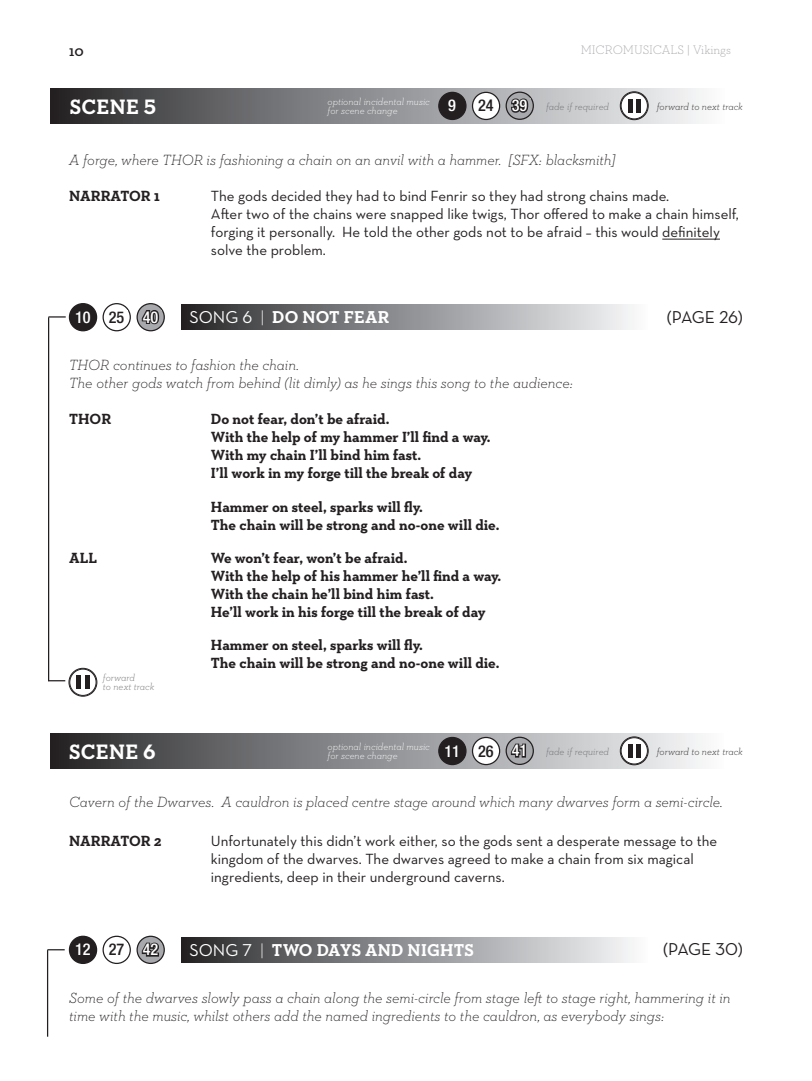
<style>
.page{position:relative;width:812px;height:1081px;background:#fff}
.page>*{position:absolute;margin:0;border:0;box-sizing:border-box;transform-origin:0 0}
.t1{font:700 21.25px "Neutraface Slab Text";letter-spacing:.01em;color:#fff}
.t2{font:700 17.5px "Neutraface Slab Text";letter-spacing:.01em;color:#fff}
.t3{font:17.5px "Neutraface Text";letter-spacing:-.035em;color:#231f20}
.t4{font:500 condensed 16.25px "Helvetica Neue";color:#fff}
.t5{font:italic 300 15px/18px "Neutraface Slab Text";color:#231f20}
.t6{font:700 15px/18px "Neutraface Slab Text";color:#231f20}
.t7{font:15px/18px "Neutraface Text";color:#231f20}
.t8{font:600 15px "Neutraface Slab Text";color:#231f20}
.t9{font:300 12.5px "Neutraface Slab Text";letter-spacing:-.005em;color:#a8a9ad}
.t10{font:italic 300 10px/8.8px "Neutraface Slab Text";letter-spacing:-.005em;color:#fff}
.t11{font:italic 300 10px "Neutraface Slab Text";color:#6b6b6e}
.t12{font:italic 300 10px "Neutraface Slab Text";letter-spacing:-.02em;color:#231f20}
.t13{font:italic 300 10px/8.8px "Neutraface Slab Text";letter-spacing:-.02em;color:#6c6d70}
.s1{font-family:"Helvetica Neue";font-weight:500;font-style:normal;font-stretch:condensed;font-size:16.25px;color:#231f20}
.s2{font-family:"Helvetica Neue";font-weight:500;font-style:normal;font-stretch:condensed;font-size:16.25px;color:#fff}
.s3{color:#231f20}
.s4{font-family:"Neutraface Text";font-weight:400}
.s5{font-weight:300}
</style>
<div class="page">
<div style="left:51px;top:89px;width:673px;height:34px;background:linear-gradient(to right,#2c2c2e,#f3f4f6)"></div>
<div style="left:181px;top:305px;width:466px;height:25px;background:linear-gradient(to right,#2a2a2d,#f9fbfd)"></div>
<div style="left:69px;top:304px;width:28px;height:27px;background:#231f20;border-radius:50%"></div>
<div style="left:69px;top:303px;width:28px;height:28px;border:1px solid #231f20;border-radius:50%"></div>
<svg style="left:103px;top:304px;width:27px;height:27px"></svg>
<div style="left:102px;top:303px;width:29px;height:28px;border:1px solid #231f20;border-radius:50%"></div>
<div style="left:106px;top:310px;width:21px;height:13px;background:#fff"></div>
<hr style="left:662px;top:239px;width:57px;height:1px;background:#231f20">
<div style="left:50px;top:733px;width:673px;height:35px;background:linear-gradient(to right,#2b2b2e,#f4f6f8)"></div>
<div style="left:181px;top:937px;width:466px;height:25px;background:linear-gradient(to right,#2a2a2d,#f9fbfd)"></div>
<div style="left:69px;top:936px;width:28px;height:27px;background:#231f20;border-radius:50%"></div>
<div style="left:69px;top:935px;width:28px;height:29px;border:1px solid #231f20;border-radius:50%"></div>
<svg style="left:103px;top:936px;width:27px;height:27px"></svg>
<div style="left:102px;top:935px;width:29px;height:29px;border:1px solid #231f20;border-radius:50%"></div>
<div style="left:106px;top:942px;width:21px;height:13px;background:#fff"></div>
<svg style="left:137px;top:304px;width:27px;height:27px"></svg>
<div style="left:136px;top:303px;width:29px;height:28px;border:1px solid #231f20;border-radius:50%"></div>
<div style="left:140px;top:310px;width:21px;height:13px;background:#a8a9ad"></div>
<svg style="left:140px;top:304px;width:20px;height:21px"></svg>
<svg style="left:137px;top:936px;width:27px;height:27px"></svg>
<div style="left:136px;top:935px;width:29px;height:29px;border:1px solid #231f20;border-radius:50%"></div>
<div style="left:140px;top:942px;width:21px;height:13px;background:#a8a9ad"></div>
<svg style="left:140px;top:936px;width:20px;height:22px"></svg>
<div style="left:439px;top:92px;width:27px;height:27px;background:#231f20;border-radius:50%"></div>
<div style="left:438px;top:92px;width:28px;height:28px;border:1px solid #231f20;border-radius:50%"></div>
<svg style="left:472px;top:92px;width:27px;height:27px"></svg>
<div style="left:472px;top:92px;width:28px;height:28px;border:1px solid #231f20;border-radius:50%"></div>
<div style="left:475px;top:99px;width:21px;height:12px;background:#fff"></div>
<svg style="left:506px;top:92px;width:27px;height:27px"></svg>
<div style="left:505px;top:92px;width:29px;height:28px;border:1px solid #231f20;border-radius:50%"></div>
<div style="left:509px;top:99px;width:21px;height:12px;background:#a8a9ad"></div>
<svg style="left:509px;top:96px;width:20px;height:18px"></svg>
<svg style="left:620px;top:92px;width:27px;height:27px"></svg>
<div style="left:620px;top:92px;width:28px;height:28px;border:1px solid #231f20;border-radius:50%"></div>
<div style="left:620px;top:92px;width:27px;height:27px;border:1px solid #231f20;border-radius:50%"></div>
<hr style="left:628px;top:99px;width:4px;height:14px;background:#231f20">
<hr style="left:636px;top:99px;width:4px;height:14px;background:#231f20">
<hr style="left:48px;top:317px;width:1px;height:364px;background:#231f20">
<svg style="left:48px;top:316px;width:18px;height:1px"></svg>
<svg style="left:49px;top:680px;width:16px;height:1px"></svg>
<svg style="left:69px;top:669px;width:27px;height:27px"></svg>
<div style="left:69px;top:668px;width:28px;height:28px;border:1px solid #231f20;border-radius:50%"></div>
<div style="left:70px;top:669px;width:26px;height:26px;border:1px solid #231f20;border-radius:50%"></div>
<hr style="left:77px;top:675px;width:4px;height:14px;background:#231f20">
<hr style="left:85px;top:675px;width:4px;height:14px;background:#231f20">
<div style="left:439px;top:737px;width:27px;height:27px;background:#231f20;border-radius:50%"></div>
<div style="left:438px;top:737px;width:28px;height:28px;border:1px solid #231f20;border-radius:50%"></div>
<svg style="left:472px;top:737px;width:27px;height:27px"></svg>
<div style="left:472px;top:737px;width:28px;height:28px;border:1px solid #231f20;border-radius:50%"></div>
<div style="left:475px;top:744px;width:21px;height:12px;background:#fff"></div>
<svg style="left:506px;top:737px;width:27px;height:27px"></svg>
<div style="left:505px;top:736px;width:29px;height:29px;border:1px solid #231f20;border-radius:50%"></div>
<div style="left:509px;top:743px;width:21px;height:13px;background:#a8a9ad"></div>
<svg style="left:509px;top:737px;width:18px;height:22px"></svg>
<svg style="left:620px;top:737px;width:27px;height:27px"></svg>
<div style="left:620px;top:736px;width:28px;height:29px;border:1px solid #231f20;border-radius:50%"></div>
<div style="left:620px;top:737px;width:27px;height:27px;border:1px solid #231f20;border-radius:50%"></div>
<hr style="left:628px;top:744px;width:4px;height:14px;background:#231f20">
<hr style="left:636px;top:744px;width:4px;height:14px;background:#231f20">
<hr style="left:47px;top:950px;width:1px;height:86px;background:#231f20">
<svg style="left:47px;top:949px;width:18px;height:1px"></svg>
<p class="t8" style="left:69px;top:42px;width:16px">10</p>
<p class="t9" style="left:580px;top:42px;width:152px">MICROMUSICALS | Vikings</p>
<h1 class="t1" style="left:70px;top:93px;width:88px">SCENE 5</h1>
<p class="t10" style="left:327px;top:97px;width:104px">optional incidental music for scene change</p>
<p class="t12" style="left:656px;top:100px;width:87px">forward to next track</p>
<p class="t4" style="left:448px;top:96px;width:9px">9</p>
<p class="t11" style="left:478px;top:100px;width:132px"><span class="s1">24</span> <span class="s2">39</span> fade if required</p>
<p class="t5" style="left:69px;top:151px;width:548px">A forge, where THOR is fashioning a chain on an anvil with a hammer. [SFX: blacksmith]</p>
<p class="t6" style="left:69px;top:187px;width:92px">NARRATOR 1</p>
<p class="t7" style="left:211px;top:187px;width:529px">The gods decided they had to bind Fenrir so they had strong chains made.<br>After two of the chains were snapped like twigs, Thor offered to make a chain himself, forging it personally. He told the other gods not to be afraid – this would definitely solve the problem.</p>
<p class="t4" style="left:75px;top:307px;width:51px">10 <span class="s3">25</span></p>
<p class="t2" style="left:189px;top:306px;width:201px"><span class="s4">SONG 6</span> <span class="s5">|</span> DO NOT FEAR</p>
<p class="t3" style="left:666px;top:306px;width:77px">(Pag e 26)</p>
<p class="t4" style="left:143px;top:307px;width:17px">40</p>
<p class="t5" style="left:69px;top:356px;width:505px">THOR continues to fashion the chain.<br>The other gods watch from behind (lit dimly) as he sings this song to the audience:</p>
<p class="t6" style="left:69px;top:410px;width:44px">THOR</p>
<p class="t6" style="left:211px;top:410px;width:281px">Do not fear, don’t be afraid.<br>With the help of my hammer I’ll find a way.<br>With my chain I’ll bind him fast.<br>I’ll work in my forge till the break of day</p>
<p class="t6" style="left:211px;top:498px;width:290px">Hammer on steel, sparks will fly.<br>The chain will be strong and no-one will die.</p>
<p class="t6" style="left:69px;top:549px;width:30px">ALL</p>
<p class="t6" style="left:211px;top:549px;width:292px">We won’t fear, won’t be afraid.<br>With the help of his hammer he’ll find a way.<br>With the chain he’ll bind him fast.<br>He’ll work in his forge till the break of day</p>
<p class="t6" style="left:211px;top:636px;width:290px">Hammer on steel, sparks will fly.<br>The chain will be strong and no-one will die.</p>
<p class="t13" style="left:103px;top:673px;width:53px">forward<br>to next track</p>
<h1 class="t1" style="left:69px;top:738px;width:88px">SCENE 6</h1>
<p class="t10" style="left:327px;top:742px;width:104px">optional incidental music for scene change</p>
<p class="t12" style="left:656px;top:745px;width:87px">forward to next track</p>
<p class="t11" style="left:444px;top:745px;width:166px"><span class="s2">11</span> <span class="s1">26</span> <span class="s2">41</span> fade if required</p>
<p class="t5" style="left:69px;top:792px;width:655px">Cavern of the Dwarves. A cauldron is placed centre stage around which many dwarves form a semi-circle.</p>
<p class="t6" style="left:69px;top:831px;width:94px">NARRATOR 2</p>
<p class="t7" style="left:211px;top:831px;width:507px">Unfortunately this didn’t work either, so the gods sent a desperate message to the kingdom of the dwarves. The dwarves agreed to make a chain from six magical ingredients, deep in their underground caverns.</p>
<p class="t4" style="left:75px;top:940px;width:51px">12 <span class="s3">27</span></p>
<p class="t2" style="left:189px;top:938px;width:286px"><span class="s4">SONG 7</span> <span class="s5">|</span> TWO DAYS AND NIGHTS</p>
<p class="t3" style="left:663px;top:938px;width:81px">(Pag e 30)</p>
<p class="t4" style="left:143px;top:940px;width:17px">42</p>
<p class="t5" style="left:69px;top:988px;width:663px">Some of the dwarves slowly pass a chain along the semi-circle from stage left to stage right, hammering it in time with the music, whilst others add the named ingredients to the cauldron, as everybody sings:</p>
</div>
